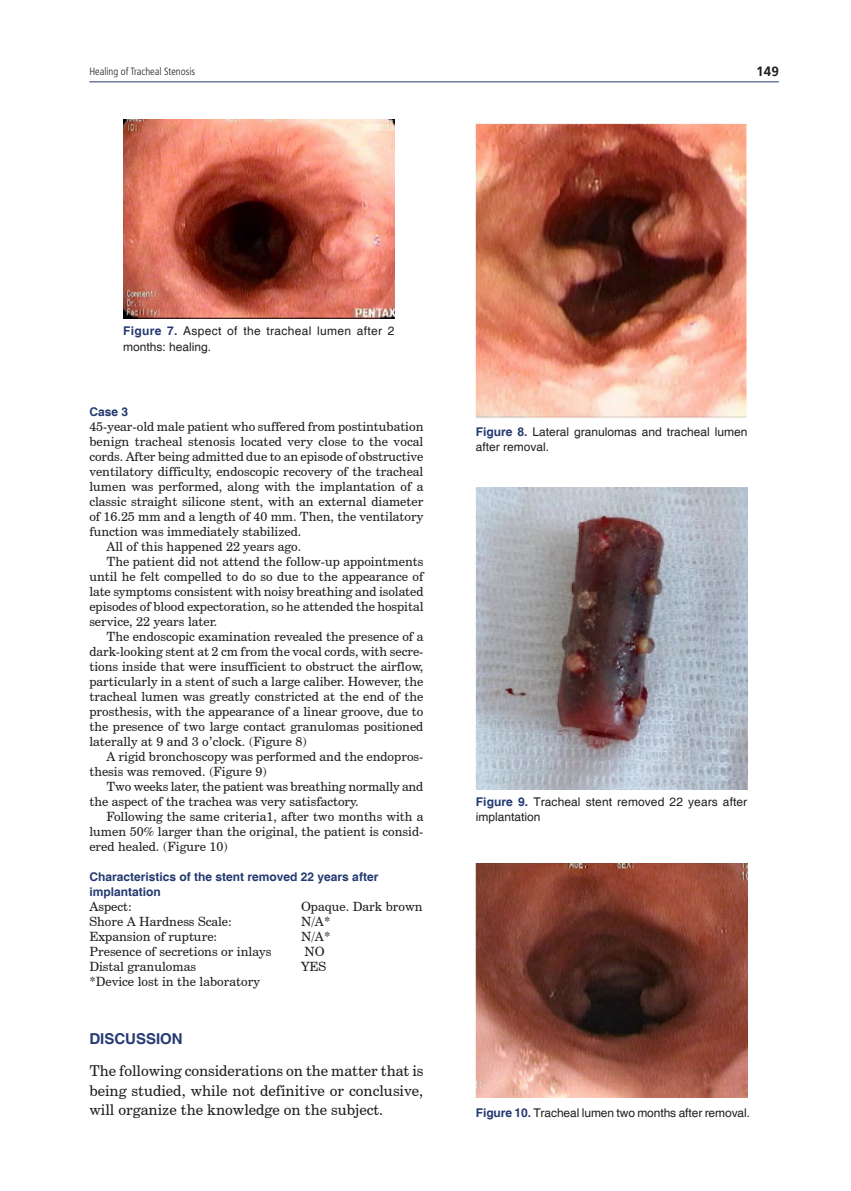
<style>
.page{position:relative;width:851px;height:1191px;background:#fff}
.page>*{position:absolute;margin:0;border:0;box-sizing:border-box;transform-origin:0 0}
.t1{font:15px/19.5px "Century Schoolbook BT";color:#231f20;text-align:justify}
.t2{font:700 15px "Helvetica";color:#253a71}
.t3{font:700 13.5px "Frutiger";color:#231f20}
.t4{font:12.75px "Century Schoolbook BT";color:#231f20}
.t5{font:12px/15.8px "Helvetica";color:#231f20}
.t6{font:700 12px/14.4px "Helvetica";color:#253a71}
.t7{font:12px/15.8px "Helvetica";letter-spacing:.03em;color:#231f20}
.t8{font:300 condensed 10.5px "Frutiger LT Std";color:#231f20}
.s1{font-weight:700;color:#253a71}
</style>
<div class="page">
<hr style="left:89px;top:81px;width:689px;height:1px;background:#253a71">
<img style="left:123px;top:119px;width:271px;height:200px">
<img style="left:476px;top:123px;width:271px;height:295px">
<img style="left:476px;top:487px;width:271px;height:302px">
<img style="left:476px;top:863px;width:271px;height:234px">
<p class="t8" style="left:89px;top:66px;width:107px">Healing of Tracheal Stenosis</p>
<p class="t3" style="left:756px;top:63px;width:24px">149</p>
<p class="t7" style="left:123px;top:323px;width:273px"><span class="s1">Figure 7.</span> Aspect of the tracheal lumen after 2 months: healing.</p>
<p class="t6" style="left:89px;top:405px;width:40px">Case 3</p>
<p class="t4" style="left:89px;top:418px;width:335px">45-year-old male patient who suffered from postintubation</p>
<p class="t4" style="left:89px;top:433px;width:335px">benign tracheal stenosis located very close to the vocal</p>
<p class="t4" style="left:89px;top:448px;width:335px">cords. After being admitted due to an episode of obstructive</p>
<p class="t4" style="left:89px;top:463px;width:335px">ventilatory difficulty, endoscopic recovery of the tracheal</p>
<p class="t4" style="left:89px;top:478px;width:335px">lumen was performed, along with the implantation of a</p>
<p class="t4" style="left:89px;top:493px;width:335px">classic straight silicone stent, with an external diameter</p>
<p class="t4" style="left:89px;top:508px;width:335px">of 16.25 mm and a length of 40 mm. Then, the ventilatory</p>
<p class="t4" style="left:89px;top:523px;width:213px">function was immediately stabilized.</p>
<p class="t4" style="left:106px;top:538px;width:196px">All of this happened 22 years ago.</p>
<p class="t4" style="left:106px;top:553px;width:318px">The patient did not attend the follow-up appointments</p>
<p class="t4" style="left:89px;top:568px;width:335px">until he felt compelled to do so due to the appearance of</p>
<p class="t4" style="left:89px;top:583px;width:335px">late symptoms consistent with noisy breathing and isolated</p>
<p class="t4" style="left:89px;top:598px;width:335px">episodes of blood expectoration, so he attended the hospital</p>
<p class="t4" style="left:89px;top:613px;width:129px">service, 22 years later.</p>
<p class="t4" style="left:106px;top:628px;width:318px">The endoscopic examination revealed the presence of a</p>
<p class="t4" style="left:89px;top:643px;width:335px">dark-looking stent at 2 cm from the vocal cords, with secre-</p>
<p class="t4" style="left:89px;top:658px;width:335px">tions inside that were insufficient to obstruct the airflow,</p>
<p class="t4" style="left:89px;top:673px;width:335px">particularly in a stent of such a large caliber. However, the</p>
<p class="t4" style="left:89px;top:688px;width:335px">tracheal lumen was greatly constricted at the end of the</p>
<p class="t4" style="left:89px;top:703px;width:335px">prosthesis, with the appearance of a linear groove, due to</p>
<p class="t4" style="left:89px;top:718px;width:335px">the presence of two large contact granulomas positioned</p>
<p class="t4" style="left:89px;top:733px;width:219px">laterally at 9 and 3 o’clock. (Figure 8)</p>
<p class="t4" style="left:106px;top:748px;width:318px">A rigid bronchoscopy was performed and the endopros-</p>
<p class="t4" style="left:89px;top:763px;width:179px">thesis was removed. (Figure 9)</p>
<p class="t4" style="left:106px;top:778px;width:318px">Two weeks later, the patient was breathing normally and</p>
<p class="t4" style="left:89px;top:793px;width:271px">the aspect of the trachea was very satisfactory.</p>
<p class="t4" style="left:106px;top:808px;width:318px">Following the same criteria1, after two months with a</p>
<p class="t4" style="left:89px;top:823px;width:335px">lumen 50% larger than the original, the patient is consid-</p>
<p class="t4" style="left:89px;top:838px;width:140px">ered healed. (Figure 10)</p>
<p class="t6" style="left:89px;top:870px;width:290px">Characteristics of the stent removed 22 years after implantation</p>
<p class="t4" style="left:89px;top:898px;width:44px">Aspect:</p>
<p class="t4" style="left:301px;top:898px;width:123px">Opaque. Dark brown</p>
<p class="t4" style="left:89px;top:913px;width:144px">Shore A Hardness Scale:</p>
<p class="t4" style="left:301px;top:913px;width:31px">N/A*</p>
<p class="t4" style="left:89px;top:928px;width:129px">Expansion of rupture:</p>
<p class="t4" style="left:301px;top:928px;width:31px">N/A*</p>
<p class="t4" style="left:89px;top:943px;width:183px">Presence of secretions or inlays</p>
<p class="t4" style="left:304px;top:943px;width:22px">NO</p>
<p class="t4" style="left:89px;top:958px;width:108px">Distal granulomas</p>
<p class="t4" style="left:301px;top:958px;width:27px">YES</p>
<p class="t4" style="left:89px;top:973px;width:172px">*Device lost in the laboratory</p>
<p class="t2" style="left:89px;top:1029px;width:95px">DISCUSSION</p>
<p class="t1" style="left:89px;top:1061px;width:335px">The following considerations on the matter that is being studied, while not definitive or conclusive, will organize the knowledge on the subject.</p>
<p class="t5" style="left:476px;top:424px;width:273px"><span class="s1">Figure 8.</span> Lateral granulomas and tracheal lumen after removal.</p>
<p class="t5" style="left:476px;top:794px;width:273px"><span class="s1">Figure 9.</span> Tracheal stent removed 22 years after implantation</p>
<p class="t5" style="left:476px;top:1105px;width:276px"><span class="s1">Figure 10.</span> Tracheal lumen two months after removal.</p>
</div>
